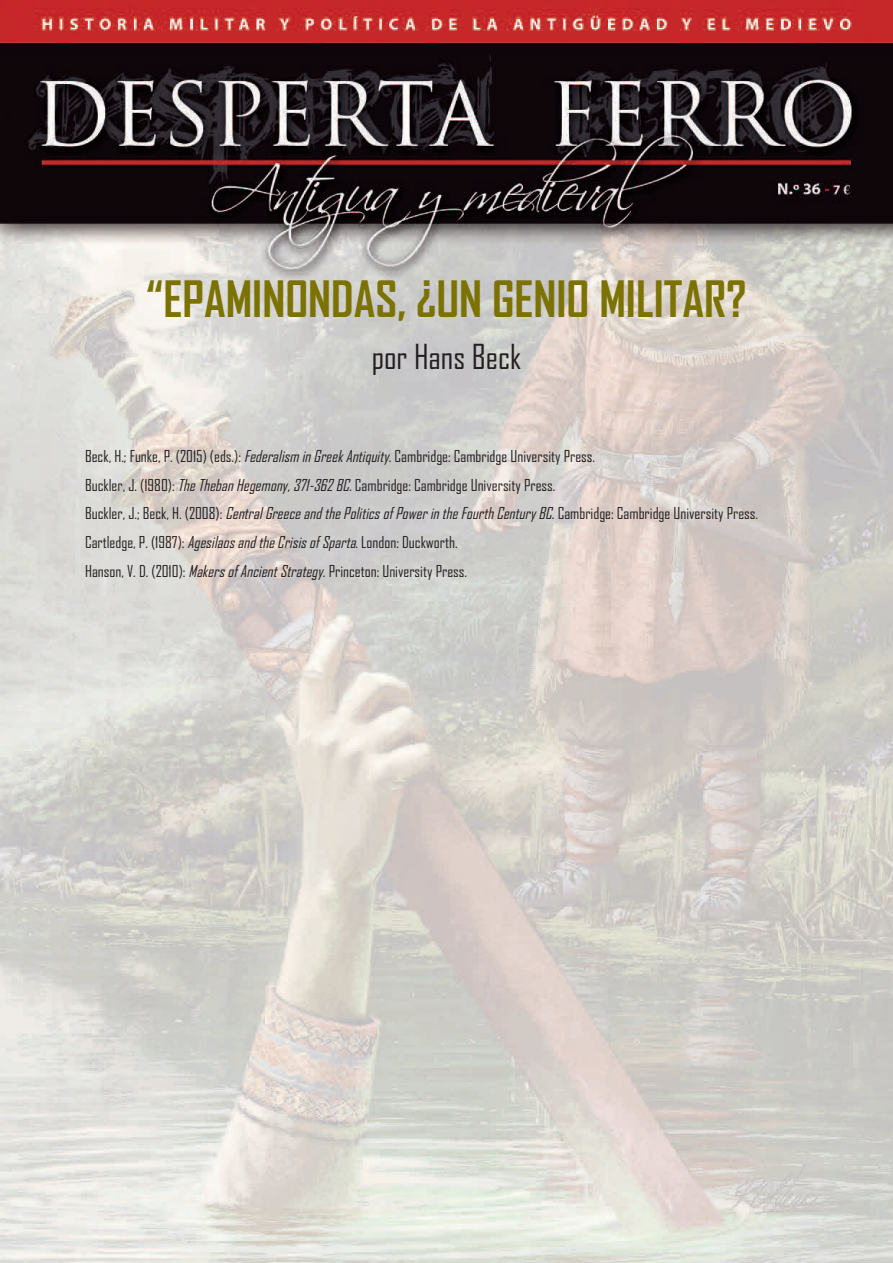
<style>
.page{position:relative;width:893px;height:1263px;background:#fff}
.page>*{position:absolute;margin:0;border:0;box-sizing:border-box;transform-origin:0 0}
.t1{font:700 48px "Agency FB";color:#7b7202}
.t2{font:33px "Agency FB";color:#231f20}
.t3{font:15.75px/28.8px "Agency FB";color:#231f20}
.s1{font-style:italic}
</style>
<div class="page">
<img style="left:0;top:0;width:893px;height:1263px">
<h1 class="t1" style="left:146px;top:273px;width:602px">“EPAMINONDAS, ¿UN GENIO MILITAR?</h1>
<h2 class="t2" style="left:372px;top:339px;width:151px">por Hans Beck</h2>
<p class="t3" style="left:85px;top:442px;width:675px">Beck, H.; Funke, P. (2015) (eds.): <span class="s1">Federalism inGreekAntiquity</span>. Cambridge: Cambridge University Press.<br>Buckler, J. (1980): <span class="s1">TheThebanHegemony,371-362BC.</span>Cambridge: Cambridge University Press.<br>Buckler, J.; Beck, H. (2008): <span class="s1">CentralGreeceandthePoliticsofPowerintheFourthCenturyBC</span>. Cambridge: Cambridge University Press.<br>Cartledge, P. (1987): <span class="s1">AgesilaosandtheCrisisofSparta</span>. London: Duckworth.<br>Hanson, V. D. (2010): <span class="s1">MakersofAncientStrategy</span>. Princeton: University Press.</p>
</div>
